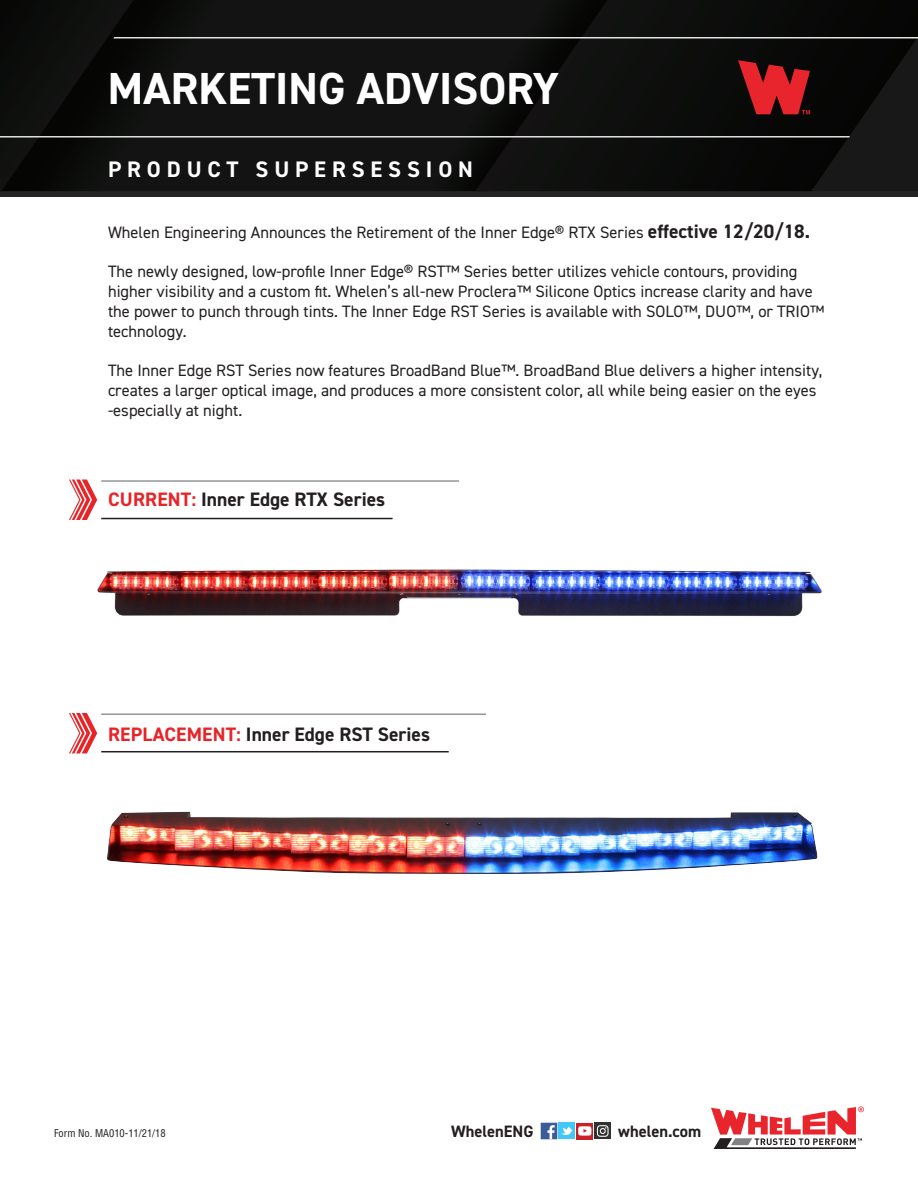
<style>
.page{position:relative;width:918px;height:1188px;background:#fff}
.page>*{position:absolute;margin:0;border:0;box-sizing:border-box;transform-origin:0 0}
.t1{font:700 45px "DIN2014";color:#fff}
.t2{font:700 22.5px "DIN2014";letter-spacing:.26em;color:#fff}
.Product{font:700 19.5px "DIN2014";color:#231f20}
.Top_Text{font:16.5px/19.8px "DIN2014";color:#231f20}
.t3{font:700 16.5px "DIN2014";color:#231f20}
.t4{font:condensed 10.5px "Helvetica";color:#231f20}
.s1{font-weight:700;font-size:19.5px}
.s2{color:#e82428}
</style>
<div class="page">
<div style="left:0;top:0;width:918px;height:196px;background:#252525"></div>
<svg style="left:591px;top:1123px;width:2px;height:16px"></svg>
<svg style="left:541px;top:1123px;width:50px;height:16px"></svg>
<div style="left:594px;top:1123px;width:17px;height:16px;background:#313232"></div>
<svg style="left:597px;top:1125px;width:12px;height:12px"></svg>
<svg style="left:711px;top:1106px;width:153px;height:43px"></svg>
<svg style="left:0;top:0;width:918px;height:191px;background:#141211"></svg>
<svg style="left:69px;top:480px;width:28px;height:40px"></svg>
<hr style="left:101px;top:480px;width:358px;height:2px;background:#939598">
<hr style="left:101px;top:518px;width:292px;height:1px;background:#231f20">
<svg style="left:69px;top:713px;width:28px;height:40px"></svg>
<hr style="left:101px;top:713px;width:385px;height:2px;background:#939598">
<hr style="left:101px;top:751px;width:348px;height:1px;background:#231f20">
<img style="left:97px;top:569px;width:725px;height:48px">
<img style="left:107px;top:812px;width:710px;height:62px">
<h1 class="t1" style="left:108px;top:59px;width:453px">MARKETING ADVISORY</h1>
<h2 class="t2" style="left:108px;top:154px;width:366px">PRODUCT SUPERSESSION</h2>
<p class="Top_Text" style="left:108px;top:222px;width:704px">Whelen Engineering Announces the Retirement of the Inner Edge® RTX Series <span class="s1">effective 12/20/18.</span></p>
<p class="Top_Text" style="left:108px;top:261px;width:718px">The newly designed, low-profile Inner Edge® RST™ Series better utilizes vehicle contours, providing higher visibility and a custom fit. Whelen’s all-new Proclera™ Silicone Optics increase clarity and have the power to punch through tints. The Inner Edge RST Series is available with SOLO™, DUO™, or TRIO™ technology.</p>
<p class="Top_Text" style="left:108px;top:360px;width:716px">The Inner Edge RST Series now features BroadBand Blue™. BroadBand Blue delivers a higher intensity, creates a larger optical image, and produces a more consistent color, all while being easier on the eyes -especially at night.</p>
<p class="Product" style="left:108px;top:487px;width:279px"><span class="s2">CURRENT:</span> Inner Edge RTX Series</p>
<p class="Product" style="left:108px;top:721px;width:324px"><span class="s2">REPLACEMENT:</span> Inner Edge RST Series</p>
<p class="t4" style="left:54px;top:1126px;width:113px">Form No. MA010-11/21/18</p>
<p class="t3" style="left:451px;top:1121px;width:84px">WhelenENG</p>
<p class="t3" style="left:618px;top:1121px;width:84px">whelen.com</p>
</div>
